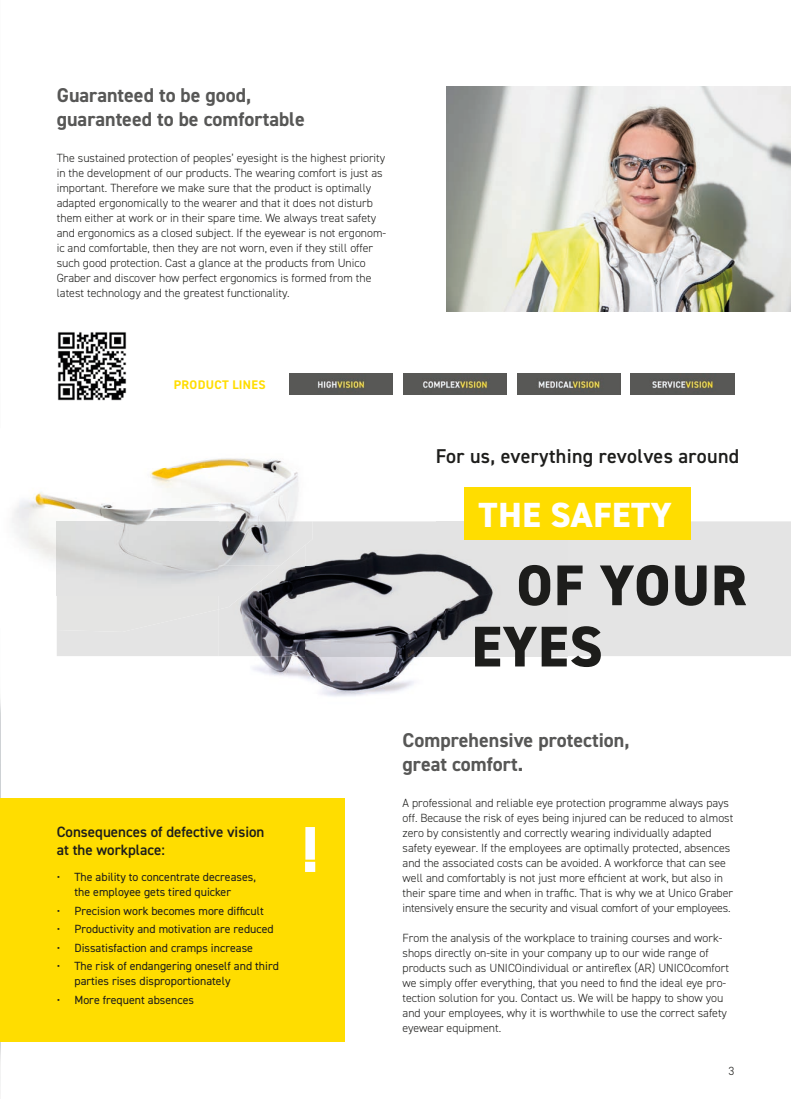
<style>
.page{position:relative;width:791px;height:1099px;background:#fff}
.page>*{position:absolute;margin:0;border:0;box-sizing:border-box;transform-origin:0 0}
.t1{font:800 65.12px "DIN2014";color:#fff}
.t2{font:800 57.5px/61.2px "DIN2014";letter-spacing:.02em;color:#1d1d1b}
.t3{font:800 35px "DIN2014";letter-spacing:.02em;color:#fff}
.t4{font:700 20px/24px "DIN2014";color:#575756}
.t5{font:600 20px "DIN2014";letter-spacing:.015em;color:#1d1d1b}
.t6{font:600 15px/18px "DIN2014";color:#1d1d1b}
.t7{font:700 12.5px "DIN2014";letter-spacing:.025em;color:#fd0}
.t8{font:300 11.88px/15px "DIN2014";color:#1d1d1b}
.t9{font:11.88px/15px "DIN2014";color:#1d1d1b}
</style>
<div class="page">
<img style="left:0;top:699px;width:1px;height:395px">
<img style="left:253px;top:656px;width:314px;height:41px">
<img style="left:164px;top:459px;width:54px;height:9px">
<img style="left:15px;top:468px;width:203px;height:41px">
<img style="left:12px;top:509px;width:122px;height:40px">
<img style="left:134px;top:509px;width:84px;height:12px">
<img style="left:35px;top:549px;width:22px;height:47px">
<img style="left:218px;top:458px;width:81px;height:63px">
<svg style="left:57px;top:521px;width:733px;height:135px;background:#dfdfdf"></svg>
<img style="left:305px;top:521px;width:262px;height:135px">
<img style="left:261px;top:545px;width:44px;height:111px">
<img style="left:218px;top:609px;width:44px;height:47px">
<img style="left:57px;top:521px;width:161px;height:111px">
<img style="left:218px;top:565px;width:62px;height:44px">
<img style="left:446px;top:87px;width:344px;height:225px">
<img style="left:57px;top:332px;width:70px;height:69px">
<div style="left:0;top:798px;width:345px;height:243px;background:#fd0"></div>
<div style="left:464px;top:487px;width:226px;height:53px;background:#fd0"></div>
<img style="left:289px;top:374px;width:104px;height:20px">
<img style="left:517px;top:374px;width:103px;height:20px">
<img style="left:630px;top:374px;width:104px;height:20px">
<img style="left:403px;top:374px;width:103px;height:20px">
<h3 class="t4" style="left:57px;top:83px;width:249px">Guaranteed to be good, guaranteed to be comfortable</h3>
<p class="t8" style="left:57px;top:150px;width:331px">The sustained protection of peoples’ eyesight is the highest priority in the development of our products. The wearing comfort is just as important. Therefore we make sure that the product is optimally adapted ergonomically to the wearer and that it does not disturb them either at work or in their spare time. We always treat safety and ergonomics as a closed subject. If the eyewear is not ergonom&shy;ic and comfortable, then they are not worn, even if they still offer such good protection. Cast a glance at the products from Unico Graber and discover how perfect ergonomics is formed from the latest technology and the greatest functionality.</p>
<p class="t7" style="left:174px;top:376px;width:93px">PRODUCT LINES</p>
<p class="t6" style="left:57px;top:822px;width:209px">Consequences of defective vision at the workplace:</p>
<p class="t9" style="left:74px;top:869px;width:183px;text-indent:-18px">• The ability to concentrate decreases, the employee gets tired quicker</p>
<p class="t9" style="left:57px;top:902px;width:208px">• Precision work becomes more difficult</p>
<p class="t9" style="left:57px;top:921px;width:218px">• Productivity and motivation are reduced</p>
<p class="t9" style="left:57px;top:939px;width:198px">• Dissatisfaction and cramps increase</p>
<p class="t9" style="left:74px;top:958px;width:206px;text-indent:-18px">• The risk of endangering oneself and third parties rises disproportionately</p>
<p class="t9" style="left:57px;top:991px;width:139px">• More frequent absences</p>
<h1 class="t1" style="left:301px;top:806px;width:19px">!</h1>
<h3 class="t5" style="left:435px;top:442px;width:305px">For us, everything revolves around</h3>
<h3 class="t3" style="left:478px;top:491px;width:194px">THE SAFETY</h3>
<h2 class="t2" style="left:471px;top:555px;width:277px;text-indent:45px">OF YOUR<br>EYES</h2>
<h3 class="t4" style="left:402px;top:728px;width:228px">Comprehensive protection, great comfort.</h3>
<p class="t8" style="left:402px;top:795px;width:332px">A professional and reliable eye protection programme always pays off. Because the risk of eyes being injured can be reduced to almost zero by consistently and correctly wearing individually adapted safety eyewear. If the employees are optimally protected, absences and the associated costs can be avoided. A workforce that can see well and comfortably is not just more efficient at work, but also in their spare time and when in traffic. That is why we at Unico Graber intensively ensure the security and visual comfort of your employees.</p>
<p class="t8" style="left:402px;top:930px;width:328px">From the analysis of the workplace to training courses and work&shy;shops directly on-site in your company up to our wide range of products such as UNICOindividual or antireflex (AR) UNICOcomfort we simply offer everything, that you need to find the ideal eye pro&shy;tection solution for you. Contact us. We will be happy to show you and your employees, why it is worthwhile to use the correct safety eyewear equipment.</p>
<p class="t8" style="left:728px;top:1063px;width:7px">3</p>
</div>
